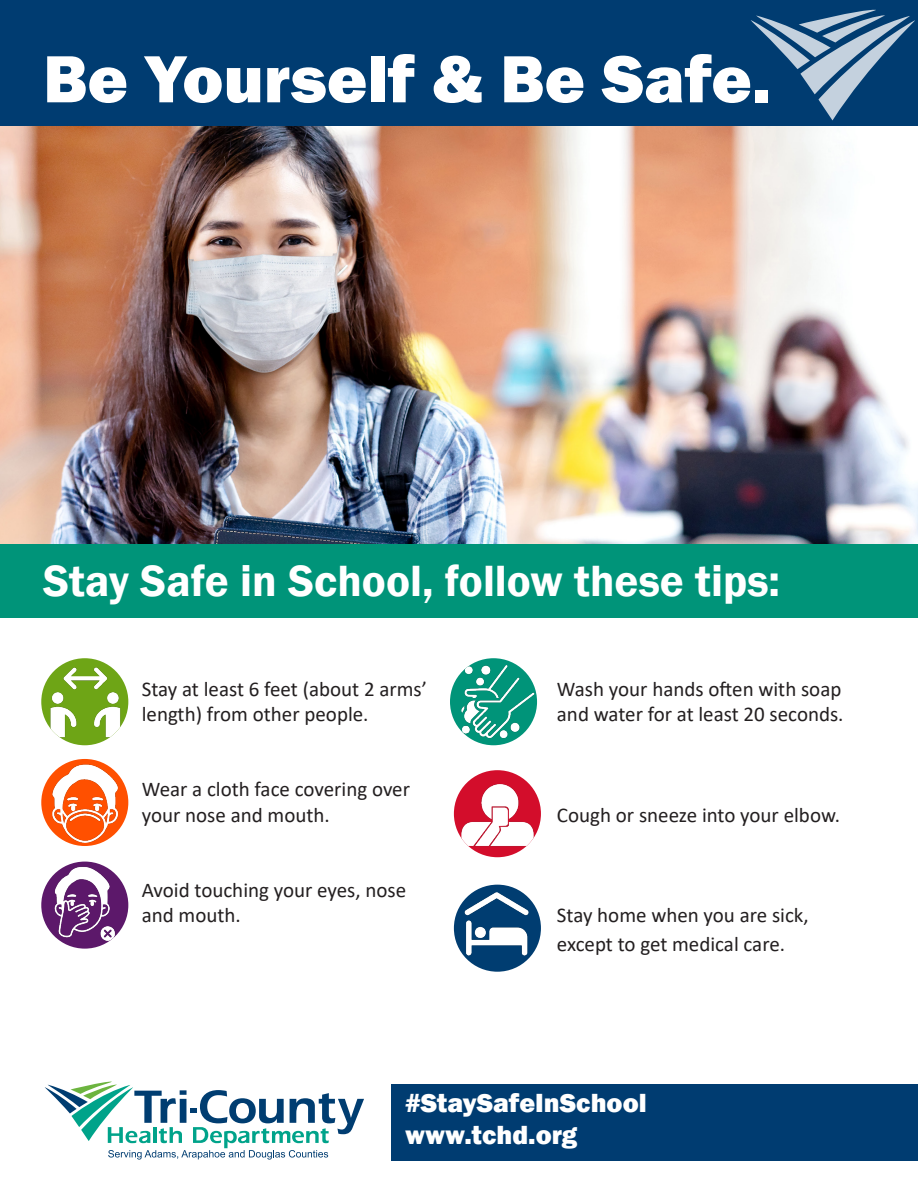
<style>
.page{position:relative;width:918px;height:1188px;background:#fff}
.page>*{position:absolute;margin:0;border:0;box-sizing:border-box;transform-origin:0 0}
.t1{font:800 69px "Franklin Gothic";color:#fff}
.t2{font:600 45px "Franklin Gothic";color:#fff}
.t3{font:800 27px "Franklin Gothic";color:#fff}
.t4{font:21px/25.2px "Calibri";color:#231f20}
</style>
<div class="page">
<div style="left:0;top:0;width:918px;height:156px;background:#003c71"></div>
<div style="left:392px;top:1084px;width:526px;height:77px;background:#003c71"></div>
<svg style="left:45px;top:1082px;width:319px;height:78px"></svg>
<svg style="left:751px;top:9px;width:164px;height:111px"></svg>
<div style="left:0;top:529px;width:918px;height:89px;background:#009479"></div>
<img style="left:0;top:127px;width:918px;height:417px">
<img style="left:41px;top:658px;width:87px;height:87px;border-radius:44px">
<img style="left:41px;top:759px;width:87px;height:87px;border-radius:44px">
<img style="left:454px;top:770px;width:87px;height:87px;border-radius:44px">
<img style="left:450px;top:658px;width:87px;height:87px;border-radius:44px">
<img style="left:41px;top:862px;width:87px;height:87px;border-radius:44px">
<img style="left:454px;top:885px;width:87px;height:87px;border-radius:44px">
<p class="t1" style="left:43px;top:34px;width:729px">Be Yourself &amp; Be Safe.</p>
<p class="t2" style="left:43px;top:553px;width:739px">Stay Safe in School, follow these tips:</p>
<p class="t4" style="left:142px;top:676px;width:287px">Stay at least 6 feet (about 2 arms’ length) from other people.</p>
<p class="t4" style="left:142px;top:776px;width:270px">Wear a cloth face covering over</p>
<p class="t4" style="left:142px;top:802px;width:190px">your nose and mouth.</p>
<p class="t4" style="left:142px;top:877px;width:266px">Avoid touching your eyes, nose</p>
<p class="t4" style="left:142px;top:902px;width:101px">and mouth.</p>
<p class="t4" style="left:557px;top:676px;width:286px">Wash your hands often with soap</p>
<p class="t4" style="left:557px;top:701px;width:288px">and water for at least 20 seconds.</p>
<p class="t4" style="left:557px;top:802px;width:285px">Cough or sneeze into your elbow.</p>
<p class="t4" style="left:557px;top:902px;width:253px">Stay home when you are sick,</p>
<p class="t4" style="left:557px;top:931px;width:230px">except to get medical care.</p>
<p class="t3" style="left:405px;top:1085px;width:243px">#StaySafeInSchool</p>
<p class="t3" style="left:405px;top:1118px;width:174px">www.tchd.org</p>
</div>
